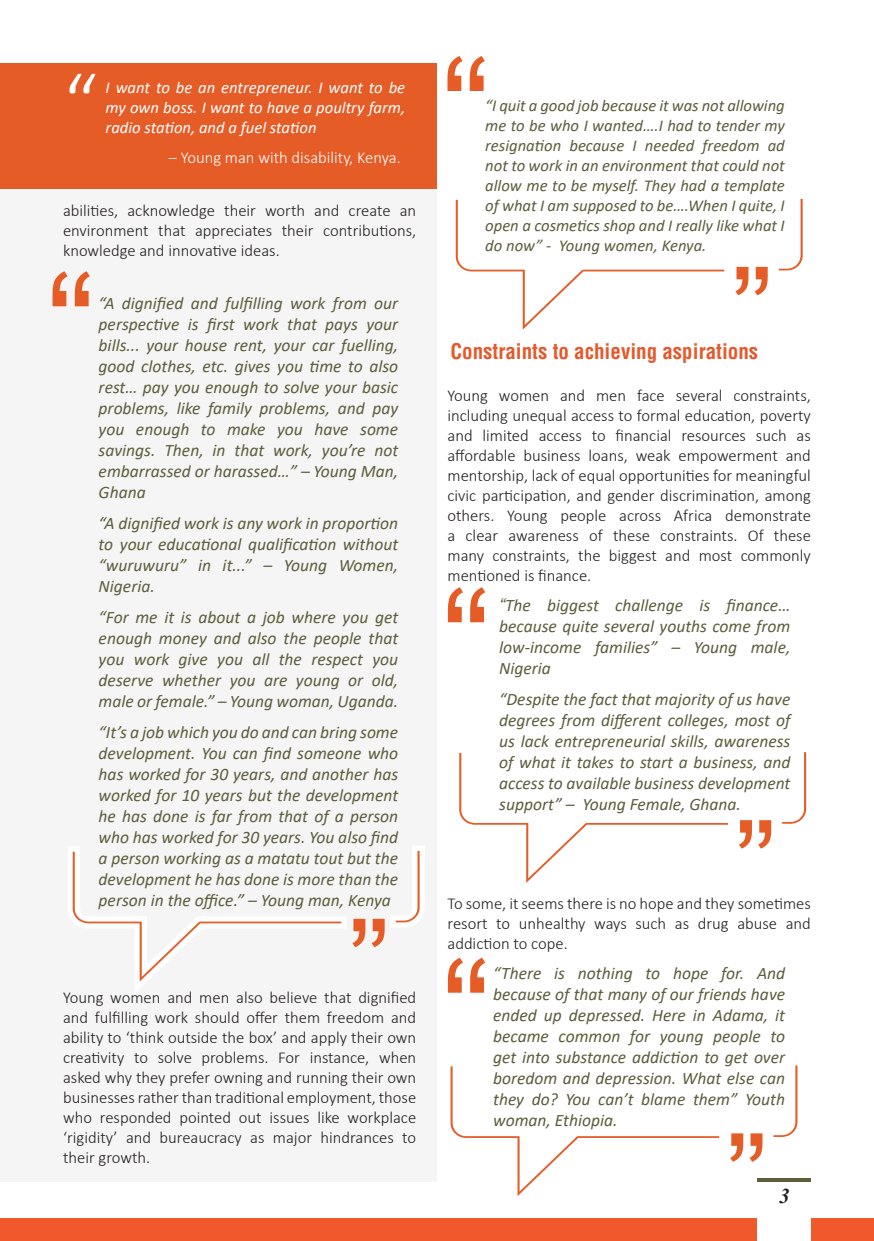
<style>
.page{position:relative;width:874px;height:1241px;background:#fff}
.page>*{position:absolute;margin:0;border:0;box-sizing:border-box;transform-origin:0 0}
.Footnote_text{font:300 84px "Calibri";color:#fff}
.Subtitle{font:700 condensed 21px "Helvetica LT Std";color:#e55a2c}
.t1{font:italic 700 21px "Times New Roman";color:#231f20}
.t2{font:italic 17.5px/21px "Calibri";color:#5c5d3b;text-align:justify}
.t3{font:300 16.62px/19.9px "Calibri";color:#231f20;text-align:justify}
.t4{font:italic 16.62px/19.9px "Calibri";color:#5c5d3b;text-align:justify}
.t5{font:italic 16.62px/19.9px "Calibri";color:#fff;text-align:justify}
.t6{font:300 16.62px "Calibri";color:#fff}
.s1{font-family:"Arial"}
</style>
<div class="page">
<div style="left:0;top:1218px;width:873px;height:22px;background:#f1592d"></div>
<svg style="left:757px;top:1178px;width:53px;height:3px"></svg>
<div style="left:757px;top:1188px;width:53px;height:52px;background:#fff"></div>
<div style="left:0;top:171px;width:437px;height:1010px;background:#f6f5f5"></div>
<div style="left:0;top:63px;width:437px;height:125px;background:#e55c27"></div>
<svg style="left:52px;top:271px;width:38px;height:35px"></svg>
<svg style="left:447px;top:56px;width:37px;height:35px"></svg>
<svg style="left:72px;top:851px;width:270px;height:130px"></svg>
<svg style="left:352px;top:850px;width:68px;height:97px"></svg>
<svg style="left:455px;top:199px;width:270px;height:131px"></svg>
<svg style="left:735px;top:198px;width:68px;height:97px"></svg>
<svg style="left:447px;top:587px;width:38px;height:35px"></svg>
<svg style="left:459px;top:753px;width:269px;height:130px"></svg>
<svg style="left:739px;top:752px;width:68px;height:96px"></svg>
<svg style="left:450px;top:1066px;width:270px;height:130px"></svg>
<svg style="left:730px;top:1065px;width:68px;height:96px"></svg>
<svg style="left:447px;top:957px;width:38px;height:35px"></svg>
<p class="Footnote_text" style="left:63px;top:51px;width:36px">“</p>
<p class="t5" style="left:106px;top:77px;width:301px">I want to be an entrepreneur. I want to be my own boss. I want to have a poultry farm, radio station, and a fuel station</p>
<p class="t6" style="left:169px;top:147px;width:233px">– Young man with disability, Kenya.</p>
<p class="t3" style="left:63px;top:200px;width:354px">abilities, acknowledge their worth and create an environment that appreciates their contributions, knowledge and innovative ideas.</p>
<p class="t2" style="left:99px;top:292px;width:301px">“A dignified and fulfilling work from our perspective is first work that pays your bills... your house rent, your car fuelling, good clothes, etc. gives you time to also rest… pay you enough to solve your basic problems, like family problems, and pay you enough to make you have some savings. Then, in that work, you’re not embarrassed or harassed…” – Young Man, Ghana</p>
<p class="t2" style="left:99px;top:512px;width:301px">“A dignified work is any work in proportion to your educational qualification without “wuruwuru” in it...” – Young Women, Nigeria.</p>
<p class="t2" style="left:99px;top:606px;width:301px">“For me it is about a job where you get enough money and also the people that you work give you all the respect you deserve whether you are young or old, male or female.” – Young woman, Uganda.</p>
<p class="t2" style="left:99px;top:721px;width:301px">“It’s a job which you do and can bring some development. You can find someone who has worked for 30 years, and another has worked for 10 years but the development he has done is far from that of a person who has worked for 30 years. You also find a person working as a matatu tout but the development he has done is more than the person in the office.” – Young man, Kenya</p>
<p class="t3" style="left:63px;top:987px;width:354px">Young women and men also believe that dignified and fulfilling work should offer them freedom and ability to ‘think outside the box’ and apply their own creativity to solve problems. For instance, when asked why they prefer owning and running their own businesses rather than traditional employment, those who responded pointed out issues like workplace ‘rigidity’ and bureaucracy as major hindrances to their growth.</p>
<p class="t4" style="left:485px;top:95px;width:301px">“I quit a good job because it was not allowing me to be who I wanted….I had to tender my resignation because I needed freedom ad not to work in an environment that could not allow me to be myself. They had a template of what I am supposed to be….When I quite, I open a cosmetics shop and I really like what I do now” - Young women, Kenya.</p>
<p class="Subtitle" style="left:450px;top:338px;width:309px">Constraints to achieving aspirations</p>
<p class="t3" style="left:447px;top:385px;width:365px">Young women and men face several constraints, including unequal access to formal education, poverty and limited access to financial resources such as affordable business loans, weak empowerment and mentorship, lack of equal opportunities for meaningful civic participation, and gender discrimination, among others. Young people across Africa demonstrate a clear awareness of these constraints. Of these many constraints, the biggest and most commonly mentioned is finance.</p>
<p class="t2" style="left:499px;top:593px;width:292px"><span class="s1">“</span>The biggest challenge is finance… because quite several youths come from low-income families” – Young male, Nigeria</p>
<p class="t2" style="left:499px;top:687px;width:292px">“Despite the fact that majority of us have degrees from different colleges, most of us lack entrepreneurial skills, awareness of what it takes to start a business, and access to available business development support” – Young Female, Ghana.</p>
<p class="t3" style="left:447px;top:893px;width:365px">To some, it seems there is no hope and they sometimes resort to unhealthy ways such as drug abuse and addiction to cope.</p>
<p class="t2" style="left:493px;top:961px;width:293px">“There is nothing to hope for. And because of that many of our friends have ended up depressed. Here in Adama, it became common for young people to get into substance addiction to get over boredom and depression. What else can they do? You can’t blame them” Youth woman, Ethiopia.</p>
<p class="t1" style="left:778px;top:1180px;width:12px">3</p>
</div>
